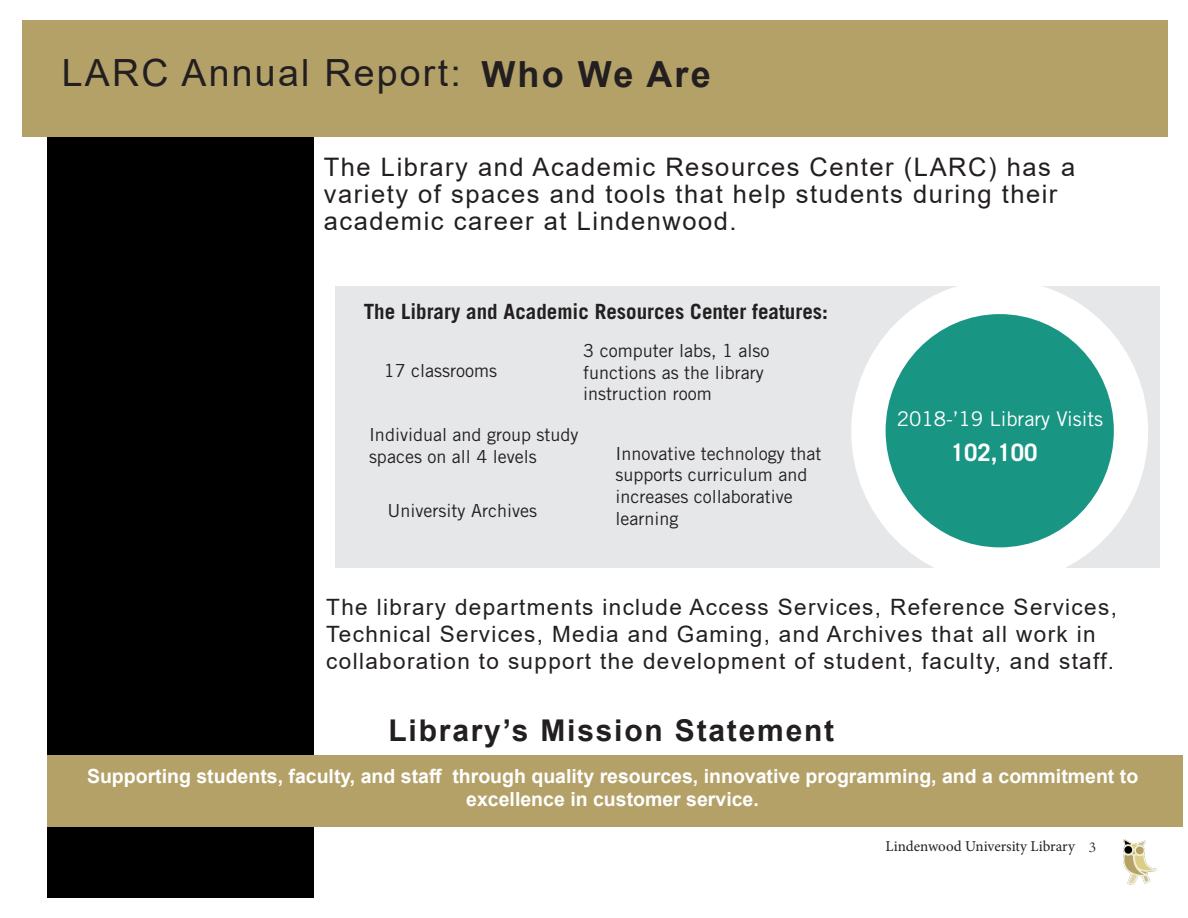
<style>
.page{position:relative;width:1188px;height:918px;background:#fff}
.page>*{position:absolute;margin:0;border:0;box-sizing:border-box;transform-origin:0 0}
.LARC_AR{font:37.5px "Arial";letter-spacing:.06em;color:#231f20}
.Body_Page_Subheading{font:700 36px "Arial";letter-spacing:.06em;color:#231f20}
.LARC_AR-2{font:700 30px "Arial";letter-spacing:.06em;color:#231f20}
.Body_Context{font:25.5px/27px "Arial";letter-spacing:.06em;color:#231f20}
.t1{font:700 24px "Trade Gothic";color:#fff}
.Body_Context-2{font:22.5px/27px "Arial";letter-spacing:.06em;color:#231f20}
.t2{font:700 21px "Trade Gothic";color:#231f20}
.t3{font:20.25px "Trade Gothic";color:#fff}
.t4{font:700 19.5px "Arial";color:#fff}
.t5{font:18px/21.6px "Trade Gothic";color:#231f20}
.t6{font:15px "Minion Pro";color:#231f20}
.Page_number{font:15px "Bembo Std";color:#231f20}
</style>
<div class="page">
<div style="left:47px;top:21px;width:267px;height:877px;background:#000"></div>
<div style="left:22px;top:20px;width:1146px;height:117px;background:#b4a168"></div>
<img style="left:1113px;top:826px;width:55px;height:59px">
<div style="left:335px;top:286px;width:825px;height:282px;background:#e6e7e9"></div>
<div style="left:851px;top:280px;width:297px;height:303px;background:#fff;border-radius:50%"></div>
<div style="left:886px;top:314px;width:228px;height:233px;background:#199584;border-radius:50%"></div>
<div style="left:47px;top:755px;width:1136px;height:71px;background:#b4a168"></div>
<p class="LARC_AR" style="left:62px;top:47px;width:400px">LARC Annual Report:</p>
<p class="Body_Page_Subheading" style="left:481px;top:49px;width:231px">Who We Are</p>
<p class="Body_Context" style="left:324px;top:154px;width:753px">The Library and Academic Resources Center (LARC) has a variety of spaces and tools that help students during their academic career at Lindenwood.</p>
<p class="t2" style="left:364px;top:299px;width:466px">The Library and Academic Resources Center features:</p>
<p class="t5" style="left:384px;top:359px;width:115px">17 classrooms</p>
<p class="t5" style="left:583px;top:340px;width:188px">3 computer labs, 1 also functions as the library instruction room</p>
<p class="t5" style="left:369px;top:424px;width:211px">Individual and group study spaces on all 4 levels</p>
<p class="t5" style="left:388px;top:499px;width:151px">University Archives</p>
<p class="t5" style="left:615px;top:442px;width:207px">Innovative technology that supports curriculum and increases collaborative learning</p>
<p class="t3" style="left:897px;top:406px;width:208px">2018-’19 Library Visits</p>
<p class="t1" style="left:951px;top:437px;width:88px">102,100</p>
<p class="Body_Context-2" style="left:326px;top:593px;width:792px">The library departments include Access Services, Reference Services,<br>Technical Services, Media and Gaming, and Archives that all work in collaboration to support the development of student, faculty, and staff.</p>
<p class="LARC_AR-2" style="left:389px;top:710px;width:447px">Library’s Mission Statement</p>
<p class="t4" style="left:87px;top:762px;width:1053px">Supporting students, faculty, and staff through quality resources, innovative programming, and a commitment to</p>
<p class="t4" style="left:466px;top:785px;width:294px">excellence in customer service.</p>
<p class="t6" style="left:886px;top:836px;width:191px">Lindenwood University Library</p>
<p class="Page_number" style="left:1089px;top:838px;width:9px">3</p>
</div>
